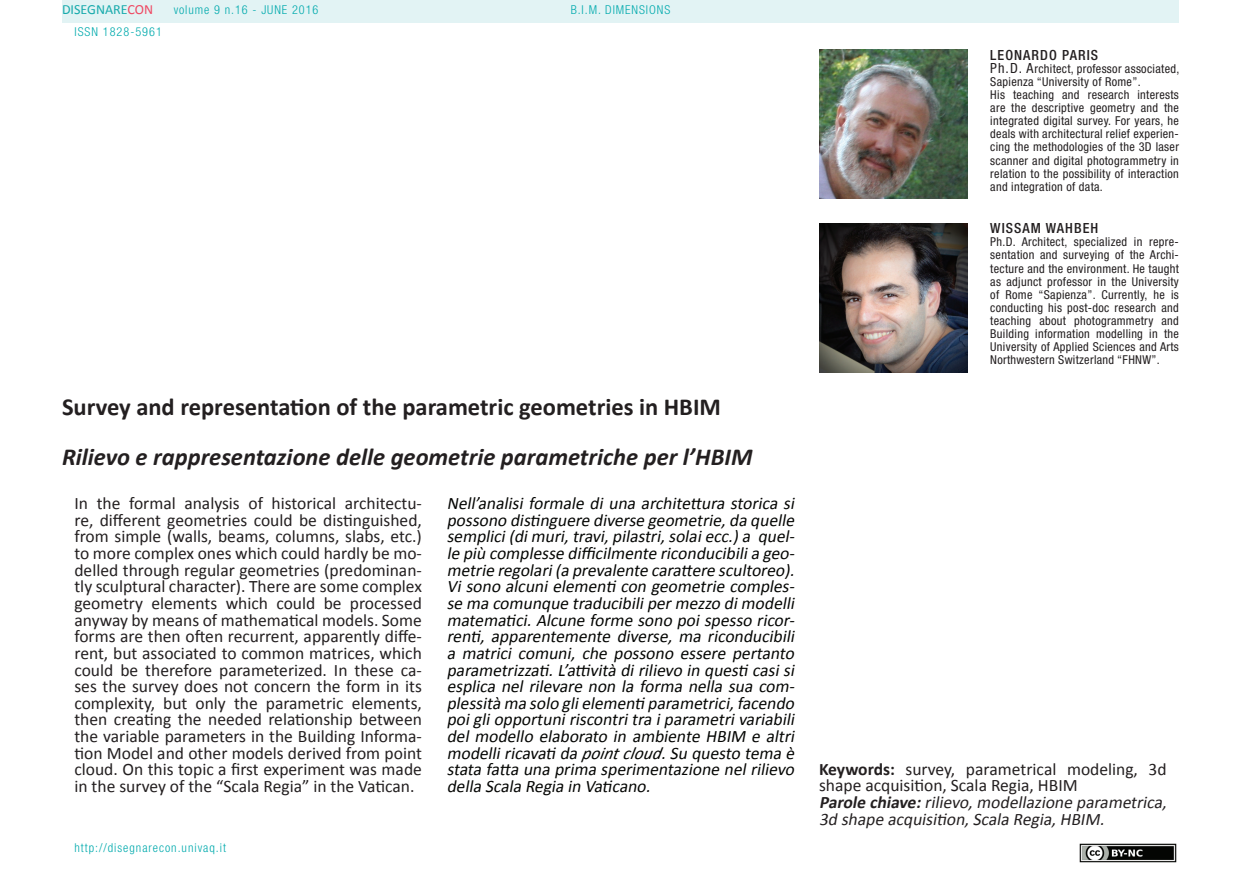
<style>
.page{position:relative;width:1241px;height:893px;background:#fff}
.page>*{position:absolute;margin:0;border:0;box-sizing:border-box;transform-origin:0 0}
.t1{font:italic 700 24.5px "Calibri";color:#231f20}
.t2{font:700 24.5px "Calibri";color:#231f20}
.t3{font:italic 17.5px/16.6px "Calibri";color:#040503;text-align:justify}
.t4{font:17.5px/16.6px "Calibri";color:#231f20;text-align:justify}
.t5{font:italic 17.5px/16.6px "Calibri";color:#231f20}
.t6{font:500 condensed 14px "Helvetica Neue LT Std";letter-spacing:.075em;color:#231f20}
.t7{font:14px "Calibri";color:#17aaac}
.t8{font:condensed 12.25px/13.1px "Helvetica Neue LT Std";letter-spacing:.025em;color:#231f20}
.t9{font:300 condensed 12.25px "Helvetica Neue LT Std";letter-spacing:.08em;color:#00aaad}
.s1{color:#ef4862}
.s2{font-style:inherit}
.s3{font-size:14px}
.s4{font-weight:700;font-style:normal}
.s5{font-style:normal}
.s6{font-weight:700}
</style>
<div class="page">
<div style="left:62px;top:0;width:1116px;height:23px;background:#e2f3f4"></div>
<img style="left:1079px;top:843px;width:97px;height:20px">
<img style="left:819px;top:223px;width:148px;height:149px">
<img style="left:819px;top:50px;width:148px;height:148px">
<p class="t7" style="left:62px;top:1px;width:93px">DISEGNARE<span class="s1">CON</span></p>
<p class="t9" style="left:74px;top:24px;width:89px">ISSN 1828-5961</p>
<p class="t9" style="left:174px;top:3px;width:146px">volume 9 n.16 - JUNE 2016</p>
<p class="t9" style="left:570px;top:3px;width:101px">B.I.M. DIMENSIONS</p>
<h1 class="t2" style="left:62px;top:391px;width:660px">Survey and representation of the parametric geometries in HBIM</h1>
<h1 class="t1" style="left:62px;top:441px;width:691px">Rilievo e rappresentazione delle geometrie parametriche per l’HBIM</h1>
<p class="t4" style="left:74px;top:495px;width:349px">In the formal analysis of historical architectu&shy;re, different geometries could be distinguished, from simple (walls, beams, columns, slabs, etc.) to more complex ones which could hardly be mo&shy;delled through regular geometries (predominan&shy;tly sculptural character). There are some complex geometry elements which could be processed anyway by means of mathematical models. Some forms are then often recurrent, apparently diffe&shy;rent, but associated to common matrices, which could be therefore parameterized. In these ca&shy;ses the survey does not concern the form in its complexity, but only the parametric elements, then creating the needed relationship between the variable parameters in the Building Informa&shy;tion Model and other models derived from point cloud. On this topic a first experiment was made in the survey of the “Scala Regia” in the Vatican.</p>
<p class="t9" style="left:74px;top:841px;width:153px">http://disegnarecon.univaq.it</p>
<p class="t3" style="left:446px;top:495px;width:353px">Nell’analisi formale di una architettura storica si possono distinguere diverse geometrie,da quelle semplici(dimuri,travi,pilastri,solaiecc.)a quel&shy;le più complesse difficilmente riconducibilia geo&shy;metrie regolari(a prevalente carattere scultoreo).<br>Vi sono alcuni elementi con geometrie comples&shy;se ma comunque traducibilipermezzo dimodelli matematici.Alcune forme sono poispesso ricor&shy;renti, apparentemente diverse, ma riconducibili a matrici comuni, che possono essere pertanto parametrizzati.L’attività dirilievo in questi casisi esplica nel rilevare non la forma nella sua com&shy;plessità ma solo glielementi parametrici,facendo poigliopportuniriscontritra iparametrivariabili del modello elaborato in ambiente HBIM e altri modelliricavati da <span class="s2">pointcloud</span>.Su questo tema è stata fatta una prima sperimentazione nelrilievo della Scala Regia in Vaticano.</p>
<p class="t6" style="left:990px;top:46px;width:109px">LEONARDO PARIS</p>
<p class="t8" style="left:990px;top:62px;width:190px"><span class="s3">Ph.D. A</span>rchitect, professor associated, Sapienza “University of Rome”.<br>His teaching and research interests are the descriptive geometry and the integrated digital survey. For years, he deals with architectural relief experien&shy;cing the methodologies of the 3D laser scanner and digital photogrammetry in relation to the possibility of interaction and integration of data.</p>
<p class="t6" style="left:990px;top:220px;width:109px">WISSAM WAHBEH</p>
<p class="t8" style="left:990px;top:235px;width:190px;text-align:justify">Ph.D. Architect, specialized in repre&shy;sentation and surveying of the Archi&shy;tecture and the environment. He taught as adjunct professor in the University of Rome “Sapienza”. Currently, he is conducting his post-doc research and teaching about photogrammetry and Building information modelling in the University of Applied Sciences and Arts Northwestern Switzerland “FHNW”.</p>
<p class="t5" style="left:819px;top:761px;width:353px"><span class="s4">Keywords:</span> <span class="s5">survey, parametrical modeling, 3d shape acquisition, Scala Regia, HBIM<br></span><span class="s6">Parole chiave:</span>rilievo,modellazione parametrica, 3d shape acquisition,Scala Regia,HBIM.</p>
</div>
